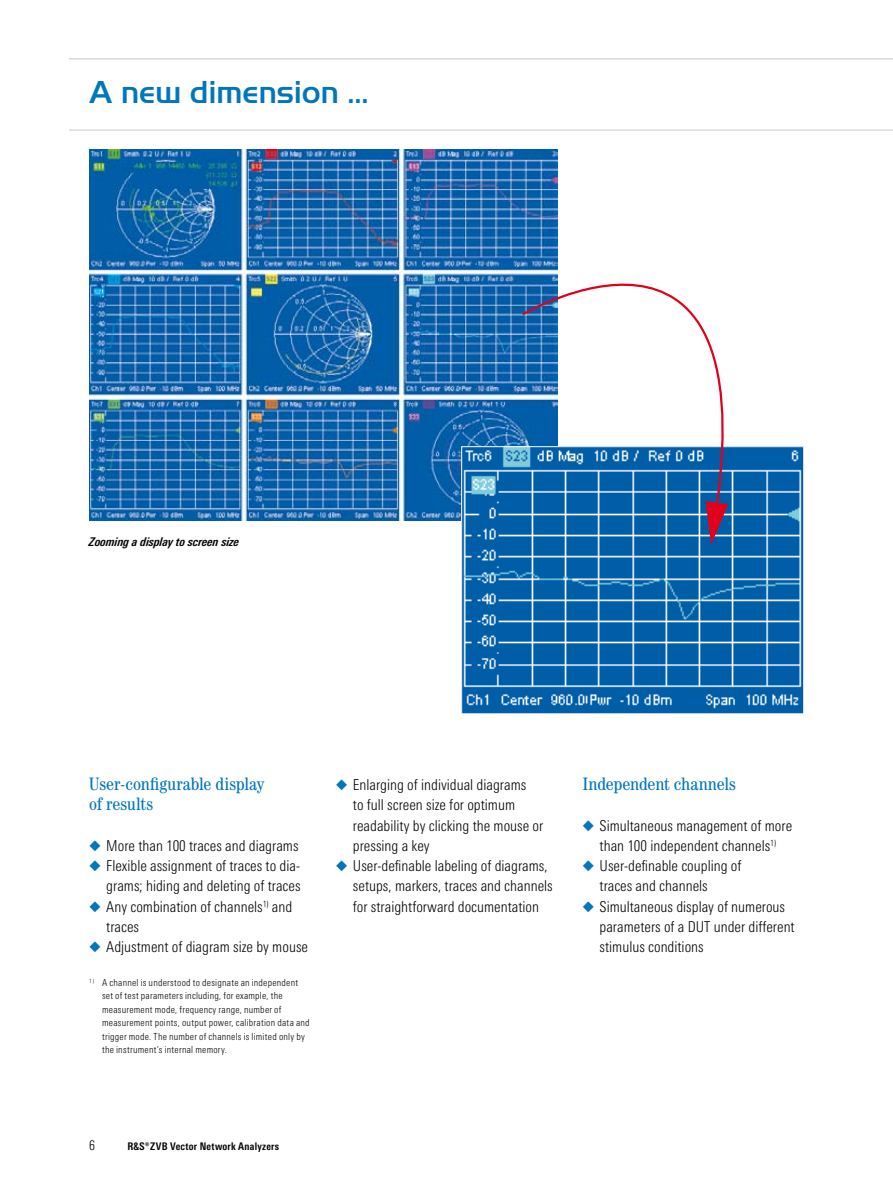
<style>
.page{position:relative;width:893px;height:1191px;background:#fff}
.page>*{position:absolute;margin:0;border:0;box-sizing:border-box;transform-origin:0 0}
.t1{font:33px "Handel Gothic EF Medium";letter-spacing:-.01em;color:#0076bd}
.t2{font:condensed 18px/20.2px "Century";letter-spacing:-.005em;color:#0076bd}
.t3{font:300 15px/20.2px "RS Univers Cond";color:#000}
.t4{font:italic 700 12px "RS Univers Cond";color:#000}
.t5{font:700 10.5px "RS Univers Cond";letter-spacing:.025em;color:#000}
.t6{font:300 9.75px/13.5px "RS Univers Cond";letter-spacing:.02em;color:#000}
.s1{color:#0076bd}
</style>
<div class="page">
<hr style="left:69px;top:129px;width:824px;height:2px;background:#d9dadb">
<hr style="left:69px;top:58px;width:824px;height:1px;background:#d9dadb">
<img style="left:89px;top:150px;width:468px;height:370px">
<img style="left:463px;top:448px;width:339px;height:264px">
<div style="left:461px;top:446px;width:343px;height:268px;border:1px solid #fff"></div>
<svg style="left:522px;top:284px;width:206px;height:227px"></svg>
<svg style="left:706px;top:501px;width:22px;height:43px"></svg>
<h1 class="t1" style="left:89px;top:72px;width:281px">A new dimension ...</h1>
<p class="t4" style="left:89px;top:534px;width:152px">Zooming a display to screen size</p>
<p class="t2" style="left:89px;top:773px;width:176px">User-configurable display of results</p>
<p class="t3" style="left:89px;top:835px;width:211px"><span class="s1">◆</span> More than 100 traces and diagrams</p>
<p class="t3" style="left:89px;top:855px;width:213px;text-align:right"><span class="s1">◆</span> Flexible assignment of traces to dia&shy;grams; hiding and deleting of traces</p>
<p class="t3" style="left:106px;top:896px;width:187px;text-indent:-17px"><span class="s1">◆</span> Any combination of channels<sup>1)</sup> and traces</p>
<p class="t3" style="left:89px;top:936px;width:220px"><span class="s1">◆</span> Adjustment of diagram size by mouse</p>
<p class="t6" style="left:102px;top:975px;width:209px;text-indent:-9px"><sup>)</sup> A channel is understood to designate an independent set of test parameters including, for example, the measurement mode, frequency range, number of measurement points, output power, calibration data and trigger mode. The number of channels is limited only by the instrument‘s internal memory.</p>
<p class="t3" style="left:353px;top:774px;width:192px;text-indent:-17px"><span class="s1">◆</span> Enlarging of individual diagrams<br>to full screen size for optimum readability by clicking the mouse or pressing a key</p>
<p class="t3" style="left:353px;top:855px;width:201px;text-indent:-17px"><span class="s1">◆</span> User-definable labeling of diagrams, setups, markers, traces and channels for straightforward documentation</p>
<p class="t2" style="left:583px;top:773px;width:155px">Independent channels</p>
<p class="t3" style="left:583px;top:815px;width:211px;text-align:center"><span class="s1">◆</span> Simultaneous management of more than 100 independent channels<sup>1)</sup></p>
<p class="t3" style="left:600px;top:855px;width:143px;text-indent:-17px"><span class="s1">◆</span> User-definable coupling of traces and channels</p>
<p class="t3" style="left:600px;top:896px;width:197px;text-indent:-17px"><span class="s1">◆</span> Simultaneous display of numerous parameters of a DUT under different stimulus conditions</p>
<p class="t5" style="left:128px;top:1139px;width:153px">¸ZVB Vector Network Analyzers</p>
</div>
